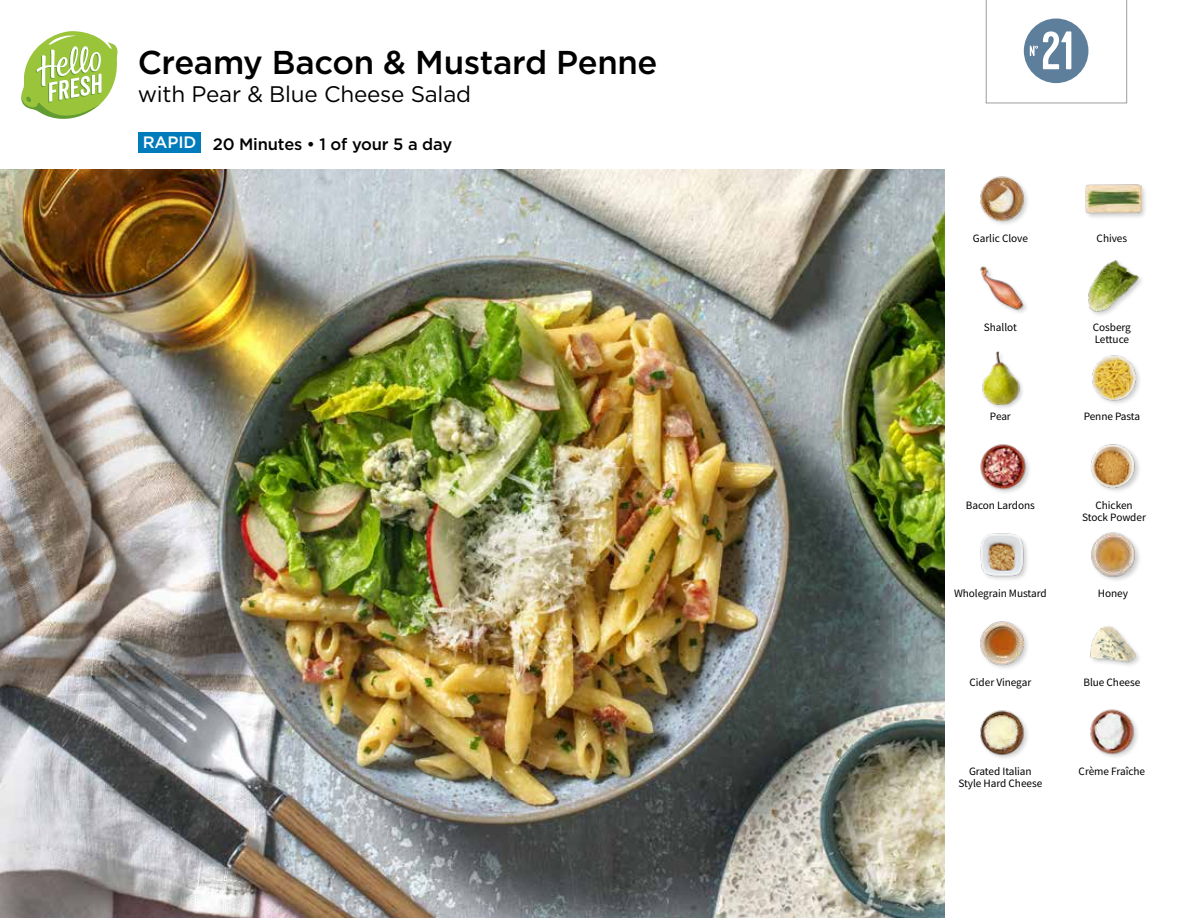
<style>
.page{position:relative;width:1188px;height:918px;background:#fff}
.page>*{position:absolute;margin:0;border:0;box-sizing:border-box;transform-origin:0 0}
.t1{font:54px "Kapra";color:#fff}
.t2{font:500 33px "Gotham";letter-spacing:-.01em;color:#000}
.t3{font:22.5px "Gotham";letter-spacing:-.01em;color:#000}
.t4{font:500 16.5px "Gotham";letter-spacing:-.01em;color:#000}
.t5{font:500 16.5px "Gotham";letter-spacing:-.01em;color:#fff}
.t6{font:11.25px/12px "Source Sans Pro";letter-spacing:-.005em;color:#000}
</style>
<div class="page">
<div style="left:138px;top:132px;width:62px;height:21px;background:#007bbb"></div>
<svg style="left:21px;top:31px;width:97px;height:88px"></svg>
<img style="left:0;top:170px;width:945px;height:748px">
<img style="left:1090px;top:709px;width:48px;height:48px">
<img style="left:980px;top:710px;width:48px;height:48px">
<img style="left:980px;top:621px;width:48px;height:48px">
<img style="left:1090px;top:625px;width:49px;height:41px">
<img style="left:980px;top:533px;width:48px;height:47px">
<img style="left:1091px;top:532px;width:49px;height:49px">
<img style="left:1091px;top:444px;width:48px;height:47px">
<img style="left:980px;top:444px;width:49px;height:49px">
<div style="left:982px;top:351px;width:43px;height:60px;background:#000;opacity:.2"></div>
<img style="left:982px;top:352px;width:43px;height:53px">
<img style="left:1092px;top:355px;width:48px;height:49px">
<img style="left:1088px;top:260px;width:53px;height:55px">
<img style="left:980px;top:266px;width:46px;height:47px">
<img style="left:980px;top:176px;width:48px;height:48px">
<div style="left:1084px;top:183px;width:64px;height:37px;background:#000;opacity:.2"></div>
<img style="left:1084px;top:183px;width:57px;height:37px">
<svg style="left:986px;top:0;width:141px;height:104px"></svg>
<h2 class="t2" style="left:138px;top:41px;width:521px">Creamy Bacon &amp; Mustard Penne</h2>
<h3 class="t3" style="left:138px;top:82px;width:335px">with Pear &amp; Blue Cheese Salad</h3>
<h3 class="t5" style="left:143px;top:132px;width:55px">RAPID</h3>
<h3 class="t4" style="left:213px;top:133px;width:241px">20 Minutes • 1 of your 5 a day</h3>
<h1 class="t1" style="left:1041px;top:19px;width:34px">21</h1>
<p class="t6" style="left:973px;top:232px;width:57px">Garlic Clove</p>
<p class="t6" style="left:984px;top:321px;width:34px">Shallot</p>
<p class="t6" style="left:1097px;top:232px;width:32px">Chives</p>
<p class="t6" style="left:1093px;top:321px;width:40px">Cosberg<br>Lettuce</p>
<p class="t6" style="left:990px;top:410px;width:22px">Pear</p>
<p class="t6" style="left:1084px;top:410px;width:58px">Penne Pasta</p>
<p class="t6" style="left:966px;top:499px;width:71px">Bacon Lardons</p>
<p class="t6" style="left:1082px;top:499px;width:65px;text-align:center">Chicken<br>Stock Powder</p>
<p class="t6" style="left:954px;top:588px;width:94px">Wholegrain Mustard</p>
<p class="t6" style="left:1098px;top:588px;width:32px">Honey</p>
<p class="t6" style="left:970px;top:676px;width:63px">Cider Vinegar</p>
<p class="t6" style="left:1083px;top:676px;width:58px">Blue Cheese</p>
<p class="t6" style="left:969px;top:765px;width:64px">Grated Italian</p>
<p class="t6" style="left:1079px;top:765px;width:68px">Crème Fraîche</p>
<p class="t6" style="left:959px;top:777px;width:85px">Style Hard Cheese</p>
</div>
